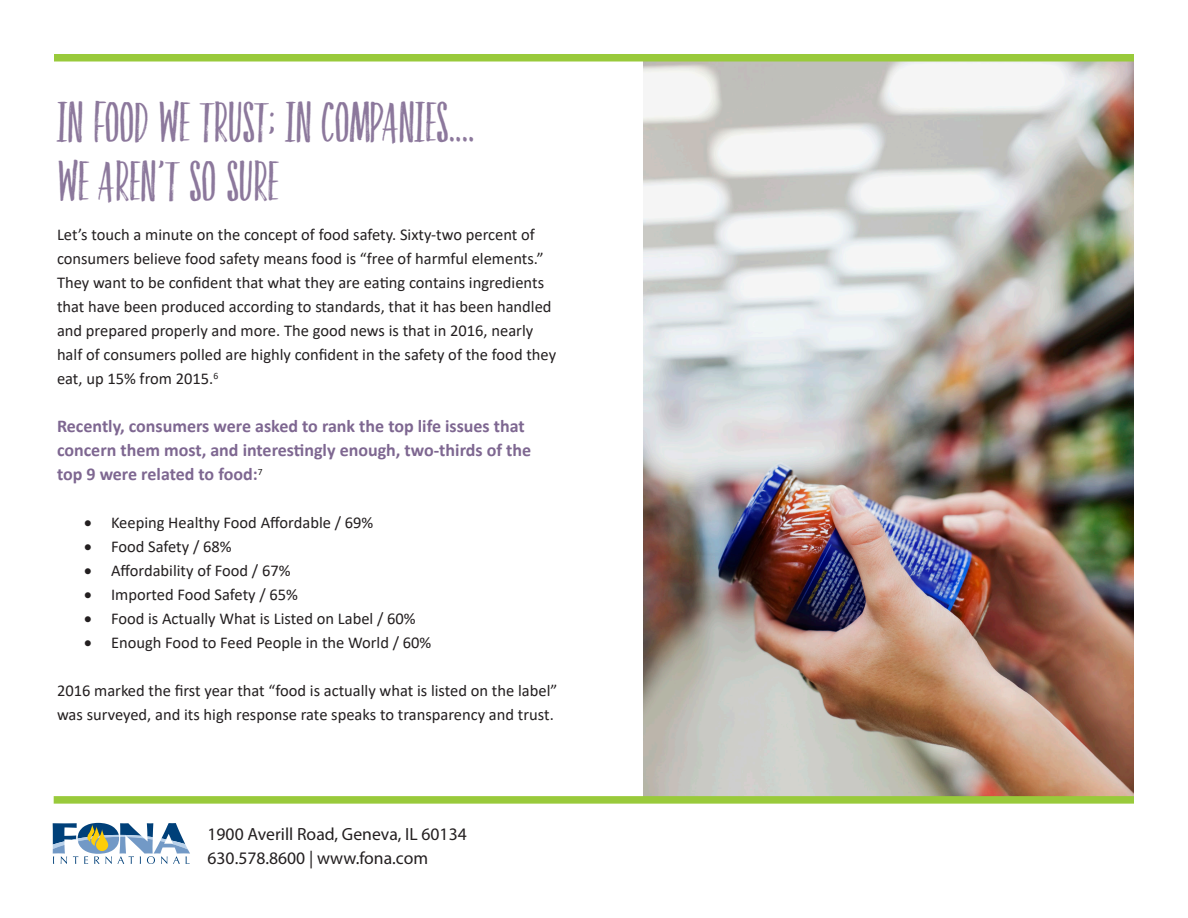
<style>
.page{position:relative;width:1188px;height:918px;background:#fff}
.page>*{position:absolute;margin:0;border:0;box-sizing:border-box;transform-origin:0 0}
.Body{font:39px "Faith And Glory Two";color:#8c789c}
.t1{font:700 18px/24px "Calibri";color:#7e6791}
.t2{font:17.7px "Myriad Pro";color:#231f20}
.t3{font:16.5px/24px "Calibri";color:#231f20}
</style>
<div class="page">
<img style="left:643px;top:62px;width:491px;height:734px">
<svg style="left:53px;top:823px;width:137px;height:41px"></svg>
<div style="left:54px;top:54px;width:1080px;height:8px;background:#99ca3b"></div>
<div style="left:54px;top:796px;width:1080px;height:8px;background:#99ca3b"></div>
<p class="Body" style="left:57px;top:93px;width:419px">IN FOOD WE TRUST; IN COMPANIES....</p>
<p class="Body" style="left:57px;top:152px;width:223px">WE AREN’T SO SURE</p>
<p class="t3" style="left:57px;top:223px;width:501px">Let’s touch a minute on the concept of food safety. Sixty-two percent of consumers believe food safety means food is “free of harmful elements.” They want to be confident that what they are eating contains ingredients that have been produced according to standards, that it has been handled and prepared properly and more. The good news is that in 2016, nearly half of consumers polled are highly confident in the safety of the food they eat, up 15% from 2015.<sup>6</sup></p>
<p class="t1" style="left:57px;top:415px;width:476px">Recently, consumers were asked to rank the top life issues that concern them most, and interestingly enough, two-thirds of the top 9 were related to food:<sup>7</sup></p>
<p class="t3" style="left:84px;top:511px;width:291px">• Keeping Healthy Food Affordable / 69%</p>
<p class="t3" style="left:84px;top:535px;width:149px">• Food Safety / 68%</p>
<p class="t3" style="left:84px;top:559px;width:208px">• Affordability of Food / 67%</p>
<p class="t3" style="left:84px;top:583px;width:216px">• Imported Food Safety / 65%</p>
<p class="t3" style="left:84px;top:607px;width:333px">• Food is Actually What is Listed on Label / 60%</p>
<p class="t3" style="left:84px;top:631px;width:349px">• Enough Food to Feed People in the World / 60%</p>
<p class="t3" style="left:57px;top:679px;width:502px">2016 marked the first year that “food is actually what is listed on the label” was surveyed, and its high response rate speaks to transparency and trust.</p>
<p class="t2" style="left:208px;top:823px;width:261px">1900 Averill Road, Geneva, IL 60134</p>
<p class="t2" style="left:208px;top:847px;width:222px">630.578.8600 | www.fona.com</p>
</div>
